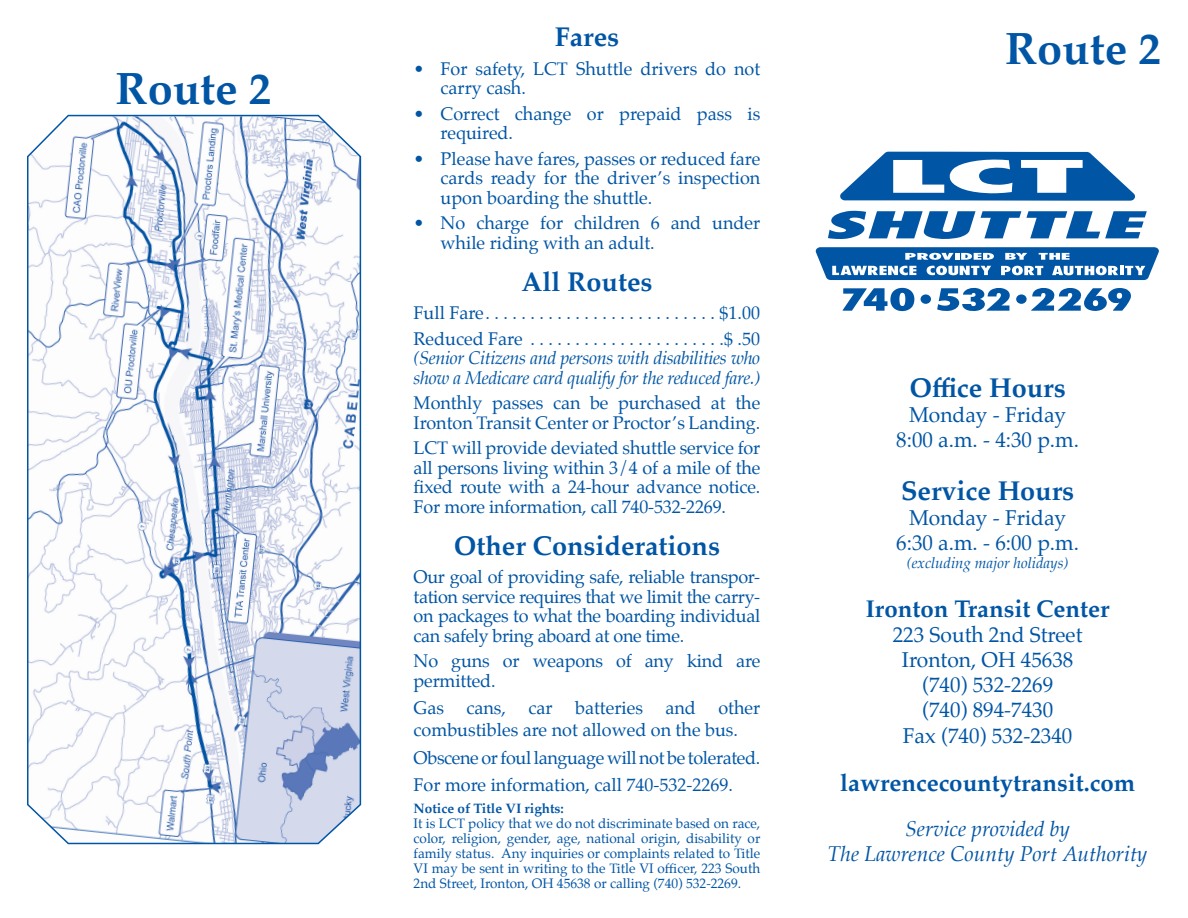
<style>
.page{position:relative;width:1188px;height:918px;background:#fff}
.page>*{position:absolute;margin:0;border:0;box-sizing:border-box;transform-origin:0 0}
.t1{font:700 45px "Palatino";color:#0155a5}
.t2{font:700 27px "Palatino";color:#0155a5}
.t3{font:700 24px "Palatino";color:#0155a5}
.t4{font:21px "Palatino";color:#0155a5}
.t5{font:italic 21px "Palatino";color:#0155a5}
.t6{font:18px/19.5px "Palatino";color:#0155a5}
.t7{font:italic 18px/19.5px "Palatino";letter-spacing:-.02em;color:#0155a5}
.t8{font:18px "Palatino";letter-spacing:-.02em;color:#0155a5}
.t9{font:italic 15px "Palatino";color:#0155a5}
.t10{font:13.5px/15px "Palatino";color:#0155a5;text-align:justify}
.t11{font:700 13.5px "Palatino";color:#0155a5}
</style>
<div class="page">
<svg style="left:815px;top:247px;width:344px;height:33px"></svg>
<svg style="left:1031px;top:288px;width:100px;height:23px"></svg>
<svg style="left:937px;top:287px;width:73px;height:24px"></svg>
<svg style="left:843px;top:288px;width:71px;height:23px"></svg>
<div style="left:921px;top:294px;width:10px;height:10px;background:#0155a5;border-radius:50%"></div>
<div style="left:1016px;top:294px;width:11px;height:10px;background:#0155a5;border-radius:50%"></div>
<svg style="left:840px;top:152px;width:295px;height:49px"></svg>
<svg style="left:828px;top:211px;width:319px;height:28px"></svg>
<svg style="left:27px;top:114px;width:335px;height:731px"></svg>
<p class="t1" style="left:115px;top:50px;width:158px">Route 2</p>
<p class="t2" style="left:555px;top:14px;width:66px">Fares</p>
<p class="t6" style="left:441px;top:59px;width:321px;text-indent:-27px">• For safety, LCT Shuttle drivers do not carry cash.</p>
<p class="t6" style="left:441px;top:104px;width:321px;text-indent:-27px">• Correct change or prepaid pass is required.</p>
<p class="t6" style="left:441px;top:149px;width:321px;text-align:justify;text-indent:-27px">• Please have fares, passes or reduced fare cards ready for the driver’s inspection upon boarding the shuttle.</p>
<p class="t6" style="left:441px;top:213px;width:321px;text-indent:-27px">• No charge for children 6 and under while riding with an adult.</p>
<p class="t2" style="left:521px;top:258px;width:133px">All Routes</p>
<p class="t6" style="left:414px;top:303px;width:76px">Full Fare...........................</p>
<p class="t6" style="left:720px;top:303px;width:42px">$1.00</p>
<p class="t6" style="left:724px;top:329px;width:37px">$ .50</p>
<p class="t7" style="left:414px;top:348px;width:348px">(Senior Citizens and persons with disabilities who show a Medicare card qualify for the reduced fare.)</p>
<p class="t6" style="left:414px;top:393px;width:348px">Monthly passes can be purchased at the<br>Ironton Transit Center or Proctor’s Landing.</p>
<p class="t6" style="left:414px;top:438px;width:348px;text-align:justify">LCT will provide deviated shuttle service for all persons living within 3/4 of a mile of the fixed route with a 24-hour advance notice.<br>For more information, call 740-532-2269.</p>
<p class="t2" style="left:454px;top:522px;width:268px">Other Considerations</p>
<p class="t6" style="left:414px;top:567px;width:348px;text-align:justify">Our goal of providing safe, reliable transpor&shy;tation service requires that we limit the carry&shy;on packages to what the boarding individual can safely bring aboard at one time.</p>
<p class="t6" style="left:414px;top:651px;width:348px">No guns or weapons of any kind are permitted.</p>
<p class="t6" style="left:414px;top:697px;width:348px;line-height:21.6px">Gas cans, car batteries and other combustibles are not allowed on the bus.</p>
<p class="t8" style="left:414px;top:742px;width:348px">Obscene or foul language will not be tolerated.</p>
<p class="t6" style="left:414px;top:775px;width:321px">For more information, call 740-532-2269.</p>
<p class="t11" style="left:414px;top:797px;width:152px">Notice of Title VI rights:</p>
<p class="t10" style="left:414px;top:816px;width:348px">It is LCT policy that we do not discriminate based on race, color, religion, gender, age, national origin, disability or family status. Any inquiries or complaints related to Title VI may be sent in writing to the Title VI officer, 223 South 2nd Street, Ironton, OH 45638 or calling (740) 532-2269.</p>
<p class="t1" style="left:1005px;top:10px;width:158px">Route 2</p>
<p class="t2" style="left:910px;top:365px;width:158px">Office Hours</p>
<p class="t4" style="left:909px;top:398px;width:159px">Monday - Friday</p>
<p class="t4" style="left:896px;top:423px;width:184px">8:00 a.m. - 4:30 p.m.</p>
<p class="t2" style="left:901px;top:467px;width:175px">Service Hours</p>
<p class="t4" style="left:909px;top:500px;width:159px">Monday - Friday</p>
<p class="t4" style="left:896px;top:525px;width:184px">6:30 a.m. - 6:00 p.m.</p>
<p class="t9" style="left:907px;top:550px;width:163px">(excluding major holidays)</p>
<p class="t3" style="left:866px;top:588px;width:245px">Ironton Transit Center</p>
<p class="t4" style="left:893px;top:617px;width:191px">223 South 2nd Street</p>
<p class="t4" style="left:902px;top:642px;width:173px">Ironton, OH 45638</p>
<p class="t4" style="left:922px;top:668px;width:133px">(740) 532-2269</p>
<p class="t4" style="left:922px;top:693px;width:133px">(740) 894-7430</p>
<p class="t4" style="left:903px;top:718px;width:171px">Fax (740) 532-2340</p>
<p class="t3" style="left:840px;top:763px;width:297px">lawrencecountytransit.com</p>
<p class="t5" style="left:905px;top:811px;width:166px">Service provided by</p>
<p class="t5" style="left:828px;top:837px;width:321px">The Lawrence County Port Authority</p>
</div>
